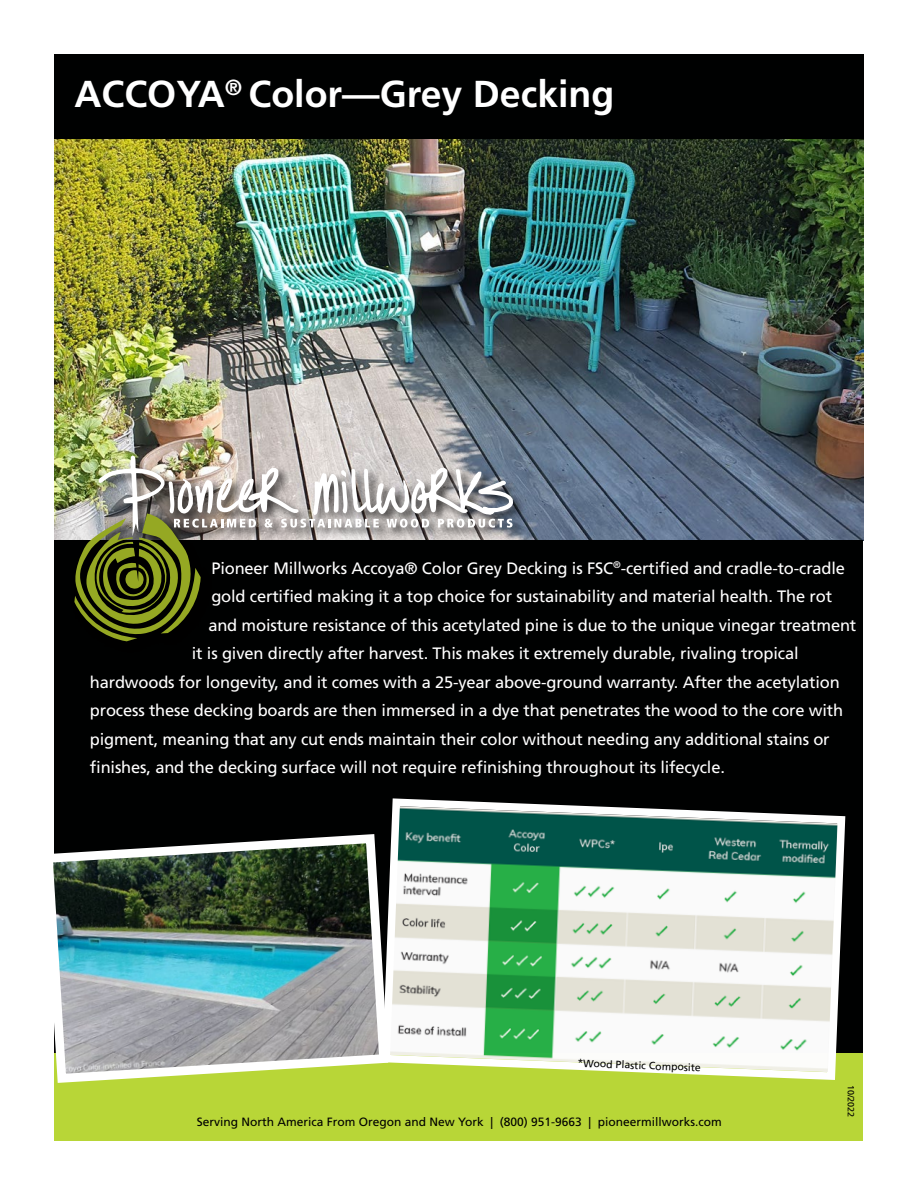
<style>
.page{position:relative;width:918px;height:1188px;background:#fff}
.page>*{position:absolute;margin:0;border:0;box-sizing:border-box;transform-origin:0 0}
.t1{font:700 37.5px "Frutiger LT Std";color:#fff}
.t2{font:16.5px "Frutiger LT Std";letter-spacing:-.01em;color:#fff}
.t3{font:12px "Frutiger LT Std";color:#000}
.t4{font:10.5px "Frutiger LT Std";color:#000}
.t5{font:9px "Frutiger LT Std";color:#000}
</style>
<div class="page">
<img style="left:54px;top:138px;width:809px;height:402px">
<div style="left:55px;top:540px;width:808px;height:513px;background:#000101"></div>
<div style="left:54px;top:54px;width:809px;height:84px;background:#000101"></div>
<div style="left:55px;top:1053px;width:808px;height:87px;background:#b8d637"></div>
<div style="left:72px;top:453px;width:453px;height:200px;background:#000;opacity:.75"></div>
<svg style="left:74px;top:455px;width:439px;height:186px"></svg>
<img style="left:53px;top:829px;width:325px;height:259px">
<svg style="left:378px;top:798px;width:468px;height:282px;background:#a4c0ad"></svg>
<h1 class="t1" style="left:74px;top:72px;width:542px">ACCOYA<sup>®</sup> Color—Grey Decking</h1>
<p class="t2" style="left:211px;top:558px;width:635px">Pioneer Millworks Accoya® Color Grey Decking is FSC<sup>®</sup>-certified and cradle-to-cradle</p>
<p class="t2" style="left:211px;top:587px;width:622px">gold certified making it a top choice for sustainability and material health. The rot</p>
<p class="t2" style="left:208px;top:615px;width:650px">and moisture resistance of this acetylated pine is due to the unique vinegar treatment</p>
<p class="t2" style="left:192px;top:644px;width:608px">it is given directly after harvest. This makes it extremely durable, rivaling tropical</p>
<p class="t2" style="left:90px;top:672px;width:752px">hardwoods for longevity, and it comes with a 25-year above-ground warranty. After the acetylation</p>
<p class="t2" style="left:90px;top:701px;width:755px">process these decking boards are then immersed in a dye that penetrates the wood to the core with</p>
<p class="t2" style="left:90px;top:729px;width:741px">pigment, meaning that any cut ends maintain their color without needing any additional stains or</p>
<p class="t2" style="left:90px;top:758px;width:637px">finishes, and the decking surface will not require refinishing throughout its lifecycle.</p>
<p class="t4" style="left:578px;top:1057px;width:125px;rotate:2deg">*Wood Plastic Composite</p>
<p class="t3" style="left:197px;top:1115px;width:526px">Serving North America From Oregon and New York | (800) 951-9663 | pioneermillworks.com</p>
<p class="t5" style="left:856px;top:1085px;width:34px;rotate:90deg">10/2022</p>
</div>
